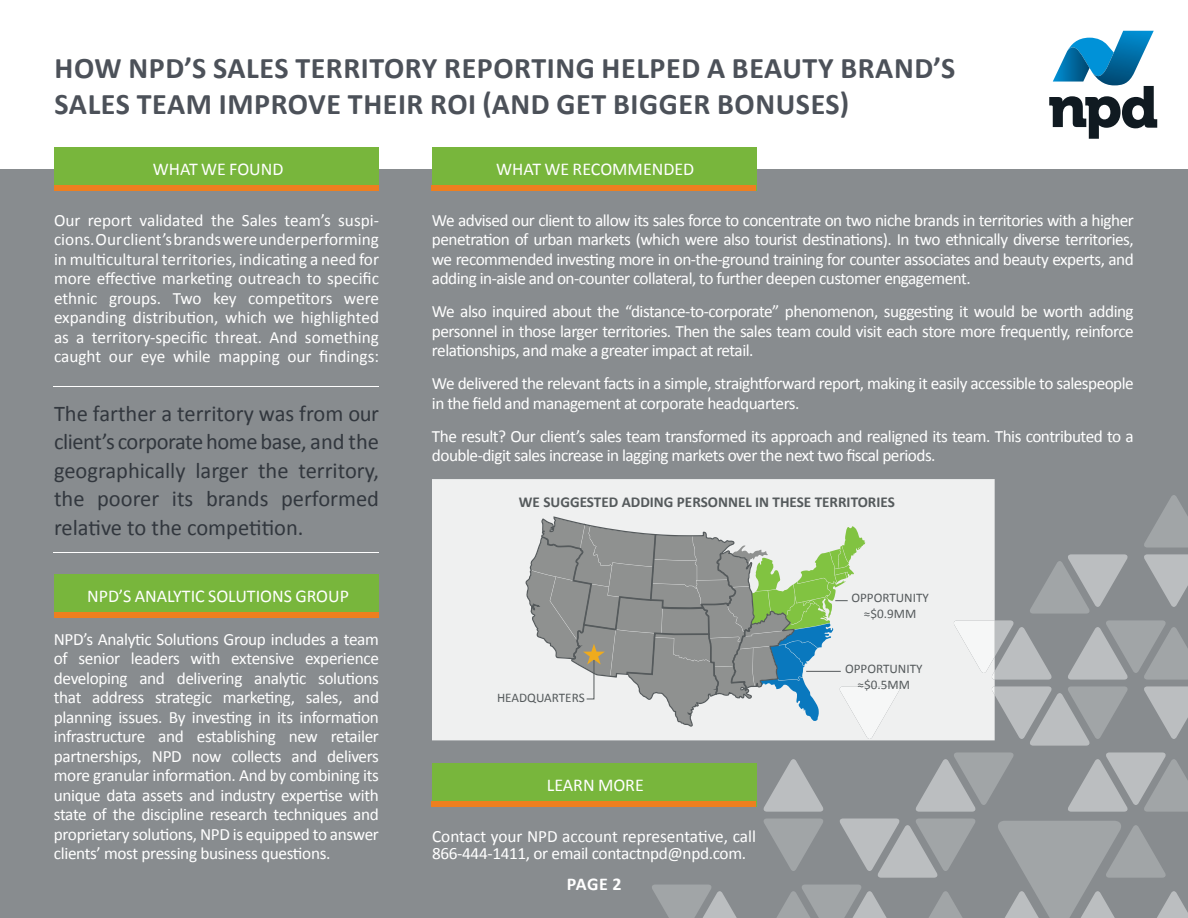
<style>
.page{position:relative;width:1188px;height:918px;background:#fff}
.page>*{position:absolute;margin:0;border:0;box-sizing:border-box;transform-origin:0 0}
.t1{font:700 30px/36.6px "Calibri";letter-spacing:.02em;color:#4c5159}
.t2{font:22.5px/28.5px "Calibri";color:#32373e;text-align:justify}
.t3{font:18px "Calibri";color:#fff}
.t4{font:700 18px "Calibri";color:#fff}
.t5{font:17.25px/19.5px "Calibri";letter-spacing:-.03em;color:#fff;text-align:justify}
.t6{font:17.25px/18px "Calibri";letter-spacing:-.01em;color:#fff}
.t7{font:700 15.15px "Calibri";color:#555a5c}
.t8{font:13.2px/15.8px "Calibri";color:#555a5c;text-align:center}
</style>
<div class="page">
<div style="left:0;top:169px;width:1188px;height:749px;background:#888c8f"></div>
<svg style="left:1144px;top:495px;width:44px;height:53px"></svg>
<svg style="left:1144px;top:554px;width:44px;height:53px"></svg>
<svg style="left:1030px;top:554px;width:98px;height:60px"></svg>
<svg style="left:1068px;top:620px;width:120px;height:60px"></svg>
<svg style="left:1144px;top:686px;width:44px;height:53px"></svg>
<svg style="left:1068px;top:752px;width:120px;height:60px"></svg>
<svg style="left:916px;top:752px;width:98px;height:60px"></svg>
<svg style="left:763px;top:759px;width:60px;height:53px"></svg>
<svg style="left:840px;top:819px;width:135px;height:59px"></svg>
<svg style="left:764px;top:819px;width:59px;height:52px"></svg>
<svg style="left:998px;top:821px;width:190px;height:97px"></svg>
<svg style="left:929px;top:891px;width:33px;height:27px"></svg>
<svg style="left:777px;top:885px;width:110px;height:33px"></svg>
<svg style="left:652px;top:885px;width:85px;height:33px"></svg>
<svg style="left:1049px;top:31px;width:108px;height:108px"></svg>
<div style="left:432px;top:764px;width:324px;height:43px;background:#78b63c"></div>
<div style="left:432px;top:801px;width:324px;height:6px;background:#ee7f1f"></div>
<div style="left:55px;top:148px;width:324px;height:43px;background:#78b63c"></div>
<div style="left:55px;top:185px;width:324px;height:6px;background:#ee7f1f"></div>
<div style="left:432px;top:148px;width:324px;height:43px;background:#78b63c"></div>
<div style="left:432px;top:185px;width:324px;height:6px;background:#ee7f1f"></div>
<div style="left:432px;top:479px;width:563px;height:261px;background:#eff0f0"></div>
<svg style="left:953px;top:620px;width:99px;height:60px"></svg>
<svg style="left:991px;top:686px;width:137px;height:60px"></svg>
<svg style="left:525px;top:516px;width:375px;height:223px"></svg>
<div style="left:55px;top:574px;width:324px;height:44px;background:#78b63c"></div>
<div style="left:55px;top:612px;width:324px;height:6px;background:#ee7f1f"></div>
<hr style="left:54px;top:386px;width:325px;height:1px;background:#fff">
<hr style="left:54px;top:552px;width:325px;height:1px;background:#fff">
<h1 class="t1" style="left:55px;top:49px;width:902px">HOW NPD’S SALES TERRITORY REPORTING HELPED A BEAUTY BRAND’S<br>SALES TEAM IMPROVE THEIR ROI (AND GET BIGGER BONUSES)</h1>
<p class="t3" style="left:153px;top:158px;width:132px">WHAT WE FOUND</p>
<p class="t3" style="left:496px;top:158px;width:200px">WHAT WE RECOMMENDED</p>
<p class="t5" style="left:54px;top:210px;width:327px">Our report validated the Sales team’s suspi&shy;cions. Our client’s brands were underperforming in multicultural territories, indicating a need for more effective marketing outreach to specific ethnic groups. Two key competitors were expanding distribution, which we highlighted as a territory-specific threat. And something caught our eye while mapping our findings:</p>
<p class="t5" style="left:432px;top:210px;width:703px">We advised our client to allow its sales force to concentrate on two niche brands in territories with a higher penetration of urban markets (which were also tourist destinations). In two ethnically diverse territories, we recommended investing more in on-the-ground training for counter associates and beauty experts, and adding in-aisle and on-counter collateral, to further deepen customer engagement.</p>
<p class="t5" style="left:432px;top:302px;width:703px">We also inquired about the “distance-to-corporate” phenomenon, suggesting it would be worth adding personnel in those larger territories. Then the sales team could visit each store more frequently, reinforce relationships, and make a greater impact at retail.</p>
<p class="t5" style="left:432px;top:374px;width:703px">We delivered the relevant facts in a simple, straightforward report, making it easily accessible to salespeople in the field and management at corporate headquarters.</p>
<p class="t5" style="left:432px;top:426px;width:703px">The result? Our client’s sales team transformed its approach and realigned its team. This contributed to a double-digit sales increase in lagging markets over the next two fiscal periods.</p>
<h2 class="t2" style="left:54px;top:399px;width:327px">The farther a territory was from our client’s corporate home base, and the geographically larger the territory, the poorer its brands performed relative to the competition.</h2>
<p class="t7" style="left:519px;top:492px;width:377px">WE SUGGESTED ADDING PERSONNEL IN THESE TERRITORIES</p>
<p class="t3" style="left:87px;top:585px;width:263px">NPD’S ANALYTIC SOLUTIONS GROUP</p>
<p class="t5" style="left:54px;top:630px;width:327px">NPD’s Analytic Solutions Group includes a team of senior leaders with extensive experience developing and delivering analytic solutions that address strategic marketing, sales, and planning issues. By investing in its information infrastructure and establishing new retailer partnerships, NPD now collects and delivers more granular information. And by combining its unique data assets and industry expertise with state of the discipline research techniques and proprietary solutions, NPD is equipped to answer clients’ most pressing business questions.</p>
<p class="t8" style="left:497px;top:689px;width:89px">HEADQUARTERS</p>
<p class="t3" style="left:547px;top:774px;width:99px">LEARN MORE</p>
<p class="t6" style="left:432px;top:827px;width:325px">Contact your NPD account representative, call<br>866-444-1411, or email contactnpd@npd.com.</p>
<p class="t4" style="left:567px;top:872px;width:56px">PAGE 2</p>
<p class="t8" style="left:851px;top:590px;width:79px">OPPORTUNITY ≈$0.9MM</p>
<p class="t8" style="left:845px;top:661px;width:79px">OPPORTUNITY ≈$0.5MM</p>
</div>
